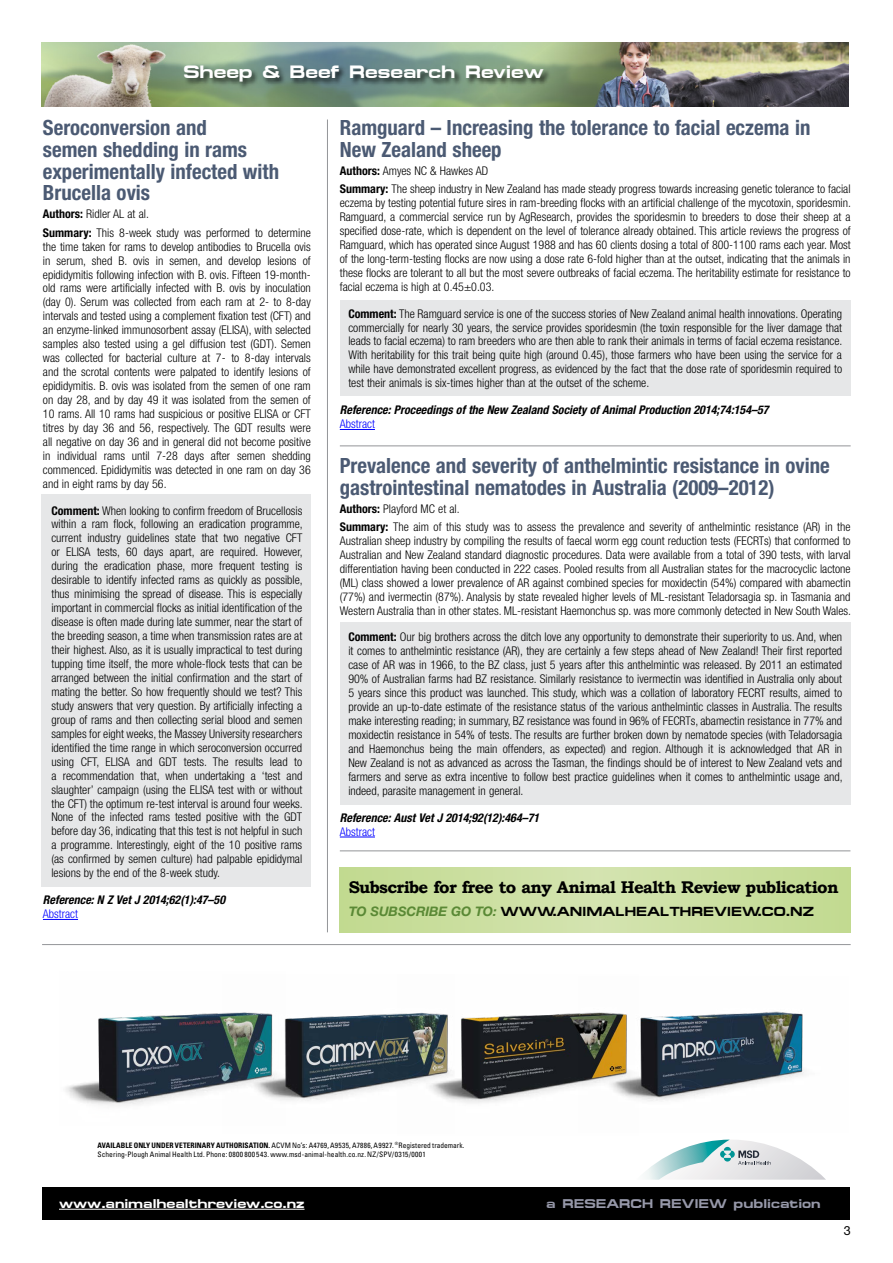
<style>
.page{position:relative;width:893px;height:1263px;background:#fff}
.page>*{position:absolute;margin:0;border:0;box-sizing:border-box;transform-origin:0 0}
.t1{font:700 condensed 21px/21.8px "Helvetica Neue LT Pro";color:#4b5a73}
.t2{font:700 18px "Micro Extended";color:#fff}
.t3{font:700 16.95px "Bookman Old Style";letter-spacing:-.04em;color:#000}
.t4{font:700 13.2px "Micro Extended";color:#000}
.t5{font:700 12.75px "Micro Extended";color:#fff}
.t6{font:700 12.75px "Micro Extended";color:#9698a9}
.text{font:12.6px "Helvetica Neue LT Pro";color:#000}
.t7{font:300 condensed 12px/14px "Helvetica Neue LT Pro";color:#000;text-align:justify}
.t8{font:italic 700 condensed 12px "Helvetica Neue LT Pro";color:#000}
.t9{font:300 condensed 12px "Helvetica Neue LT Pro";color:#00f}
.t10{font:condensed 7.5px/9px "Univers";letter-spacing:.01em;color:#000}
.s1{font-weight:700}
.s2{font-family:"Helvetica Neue LT Pro";font-style:italic;color:#5a8935}
</style>
<div class="page">
<hr style="left:42px;top:944px;width:809px;height:1px;background:#939598">
<hr style="left:340px;top:850px;width:510px;height:1px;background:#939598">
<div style="left:340px;top:301px;width:511px;height:95px;background:#e6e7e8"></div>
<div style="left:340px;top:622px;width:511px;height:182px;background:#e6e7e8"></div>
<div style="left:41px;top:494px;width:270px;height:393px;background:#e6e7e8"></div>
<hr style="left:327px;top:119px;width:1px;height:813px;background:#939598">
<div style="left:43px;top:1187px;width:807px;height:33px;background:#000"></div>
<hr style="left:59px;top:1209px;width:246px;height:1px;background:#fff">
<hr style="left:43px;top:919px;width:35px;height:1px;background:#00f">
<hr style="left:340px;top:429px;width:35px;height:1px;background:#00f">
<hr style="left:340px;top:837px;width:35px;height:1px;background:#00f">
<hr style="left:340px;top:445px;width:511px;height:1px;background:#939598">
<img style="left:41px;top:43px;width:808px;height:63px">
<div style="left:183px;top:65px;width:368px;height:24px;background:#000;opacity:.7"></div>
<svg style="left:340px;top:867px;width:511px;height:65px;background:#cade9f"></svg>
<img style="left:286px;top:1013px;width:111px;height:88px">
<img style="left:397px;top:1012px;width:182px;height:91px">
<img style="left:579px;top:1011px;width:225px;height:90px">
<img style="left:65px;top:1012px;width:221px;height:94px">
<svg style="left:645px;top:1139px;width:181px;height:41px"></svg>
<p class="t2" style="left:183px;top:62px;width:362px">Sheep &amp; Beef Research Review</p>
<p class="t1" style="left:43px;top:116px;width:238px">Seroconversion and<br>semen shedding in rams experimentally infected with<br>Brucella ovis</p>
<p class="t7" style="left:43px;top:207px;width:107px"><span class="s1">Authors:</span> Ridler AL at al.</p>
<p class="t7" style="left:43px;top:225px;width:269px"><span class="s1">Summary:</span> This 8-week study was performed to determine the time taken for rams to develop antibodies to Brucella ovis in serum, shed B. ovis in semen, and develop lesions of epididymitis following infection with B. ovis. Fifteen 19-month&shy;old rams were artificially infected with B. ovis by inoculation (day 0). Serum was collected from each ram at 2- to 8-day intervals and tested using a complement fixation test (CFT) and an enzyme-linked immunosorbent assay (ELISA), with selected samples also tested using a gel diffusion test (GDT). Semen was collected for bacterial culture at 7- to 8-day intervals and the scrotal contents were palpated to identify lesions of epididymitis. B. ovis was isolated from the semen of one ram on day 28, and by day 49 it was isolated from the semen of 10 rams. All 10 rams had suspicious or positive ELISA or CFT titres by day 36 and 56, respectively. The GDT results were all negative on day 36 and in general did not become positive in individual rams until 7-28 days after semen shedding commenced. Epididymitis was detected in one ram on day 36 and in eight rams by day 56.</p>
<p class="t7" style="left:51px;top:503px;width:253px"><span class="s1">Comment:</span> When looking to confirm freedom of Brucellosis within a ram flock, following an eradication programme, current industry guidelines state that two negative CFT or ELISA tests, 60 days apart, are required. However, during the eradication phase, more frequent testing is desirable to identify infected rams as quickly as possible, thus minimising the spread of disease. This is especially important in commercial flocks as initial identification of the disease is often made during late summer, near the start of the breeding season, a time when transmission rates are at their highest. Also, as it is usually impractical to test during tupping time itself, the more whole-flock tests that can be arranged between the initial confirmation and the start of mating the better. So how frequently should we test? This study answers that very question. By artificially infecting a group of rams and then collecting serial blood and semen samples for eight weeks, the Massey University researchers identified the time range in which seroconversion occurred using CFT, ELISA and GDT tests. The results lead to a recommendation that, when undertaking a ‘test and slaughter’ campaign (using the ELISA test with or without the CFT) the optimum re-test interval is around four weeks.<br>None of the infected rams tested positive with the GDT before day 36, indicating that this test is not helpful in such a programme. Interestingly, eight of the 10 positive rams (as confirmed by semen culture) had palpable epididymal lesions by the end of the 8-week study.</p>
<p class="t8" style="left:43px;top:892px;width:184px">Reference: N Z Vet J 2014;62(1):47–50</p>
<p class="t9" style="left:43px;top:907px;width:37px">Abstract</p>
<p class="t1" style="left:340px;top:116px;width:472px">Ramguard – Increasing the tolerance to facial eczema in<br>New Zealand sheep</p>
<p class="t7" style="left:340px;top:164px;width:150px"><span class="s1">Authors:</span> Amyes NC &amp; Hawkes AD</p>
<p class="t7" style="left:340px;top:182px;width:513px"><span class="s1">Summary:</span> The sheep industry in New Zealand has made steady progress towards increasing genetic tolerance to facial eczema by testing potential future sires in ram-breeding flocks with an artificial challenge of the mycotoxin, sporidesmin.<br>Ramguard, a commercial service run by AgResearch, provides the sporidesmin to breeders to dose their sheep at a specified dose-rate, which is dependent on the level of tolerance already obtained. This article reviews the progress of Ramguard, which has operated since August 1988 and has 60 clients dosing a total of 800-1100 rams each year. Most of the long-term-testing flocks are now using a dose rate 6-fold higher than at the outset, indicating that the animals in these flocks are tolerant to all but the most severe outbreaks of facial eczema. The heritability estimate for resistance to facial eczema is high at 0.45±0.03.</p>
<p class="t7" style="left:348px;top:306px;width:496px"><span class="s1">Comment:</span> The Ramguard service is one of the success stories of New Zealand animal health innovations. Operating commercially for nearly 30 years, the service provides sporidesmin (the toxin responsible for the liver damage that leads to facial eczema) to ram breeders who are then able to rank their animals in terms of facial eczema resistance.<br>With heritability for this trait being quite high (around 0.45), those farmers who have been using the service for a while have demonstrated excellent progress, as evidenced by the fact that the dose rate of sporidesmin required to test their animals is six-times higher than at the outset of the scheme.</p>
<p class="t8" style="left:340px;top:402px;width:430px">Reference: Proceedings of the New Zealand Society of Animal Production 2014;74:154–57</p>
<p class="t9" style="left:340px;top:417px;width:37px">Abstract</p>
<p class="t1" style="left:340px;top:454px;width:491px">Prevalence and severity of anthelmintic resistance in ovine gastrointestinal nematodes in Australia (2009–2012)</p>
<p class="t7" style="left:340px;top:501px;width:121px"><span class="s1">Authors:</span> Playford MC et al.</p>
<p class="t7" style="left:340px;top:520px;width:513px"><span class="s1">Summary:</span> The aim of this study was to assess the prevalence and severity of anthelmintic resistance (AR) in the Australian sheep industry by compiling the results of faecal worm egg count reduction tests (FECRTs) that conformed to Australian and New Zealand standard diagnostic procedures. Data were available from a total of 390 tests, with larval differentiation having been conducted in 222 cases. Pooled results from all Australian states for the macrocyclic lactone (ML) class showed a lower prevalence of AR against combined species for moxidectin (54%) compared with abamectin (77%) and ivermectin (87%). Analysis by state revealed higher levels of ML-resistant Teladorsagia sp. in Tasmania and Western Australia than in other states. ML-resistant Haemonchus sp. was more commonly detected in New South Wales.</p>
<p class="t7" style="left:348px;top:630px;width:496px"><span class="s1">Comment:</span> Our big brothers across the ditch love any opportunity to demonstrate their superiority to us. And, when it comes to anthelmintic resistance (AR), they are certainly a few steps ahead of New Zealand! Their first reported case of AR was in 1966, to the BZ class, just 5 years after this anthelmintic was released. By 2011 an estimated 90% of Australian farms had BZ resistance. Similarly resistance to ivermectin was identified in Australia only about 5 years since this product was launched. This study, which was a collation of laboratory FECRT results, aimed to provide an up-to-date estimate of the resistance status of the various anthelmintic classes in Australia. The results make interesting reading; in summary, BZ resistance was found in 96% of FECRTs, abamectin resistance in 77% and moxidectin resistance in 54% of tests. The results are further broken down by nematode species (with Teladorsagia and Haemonchus being the main offenders, as expected) and region. Although it is acknowledged that AR in New Zealand is not as advanced as across the Tasman, the findings should be of interest to New Zealand vets and farmers and serve as extra incentive to follow best practice guidelines when it comes to anthelmintic usage and, indeed, parasite management in general.</p>
<p class="t8" style="left:340px;top:810px;width:201px">Reference: Aust Vet J 2014;92(12):464–71</p>
<p class="t9" style="left:340px;top:825px;width:37px">Abstract</p>
<p class="t3" style="left:349px;top:877px;width:491px">Subscribe for free to any Animal Health Review publication</p>
<p class="t4" style="left:349px;top:904px;width:467px"><span class="s2">TO SUBSCRIBE GO TO:</span> WWW.ANIMALHEALTHREVIEW.CO.NZ</p>
<p class="t10" style="left:98px;top:1140px;width:368px"><span class="s1">AVAILABLE ONLY UNDER VETERINARY AUTHORISATION.</span> ACVM No’s: A4769, A9535, A7886, A9927. <sup>®</sup>Registered trademark.<br>Schering-Plough Animal Health Ltd. Phone: 0800 800 543. www.msd-animal-health.co.nz. NZ/SPV/0315/0001</p>
<p class="t5" style="left:59px;top:1196px;width:247px">www.animalhealthreview.co.nz</p>
<p class="t6" style="left:546px;top:1196px;width:276px">a RESEARCH REVIEW publication</p>
<p class="text" style="left:844px;top:1223px;width:9px">3</p>
</div>
